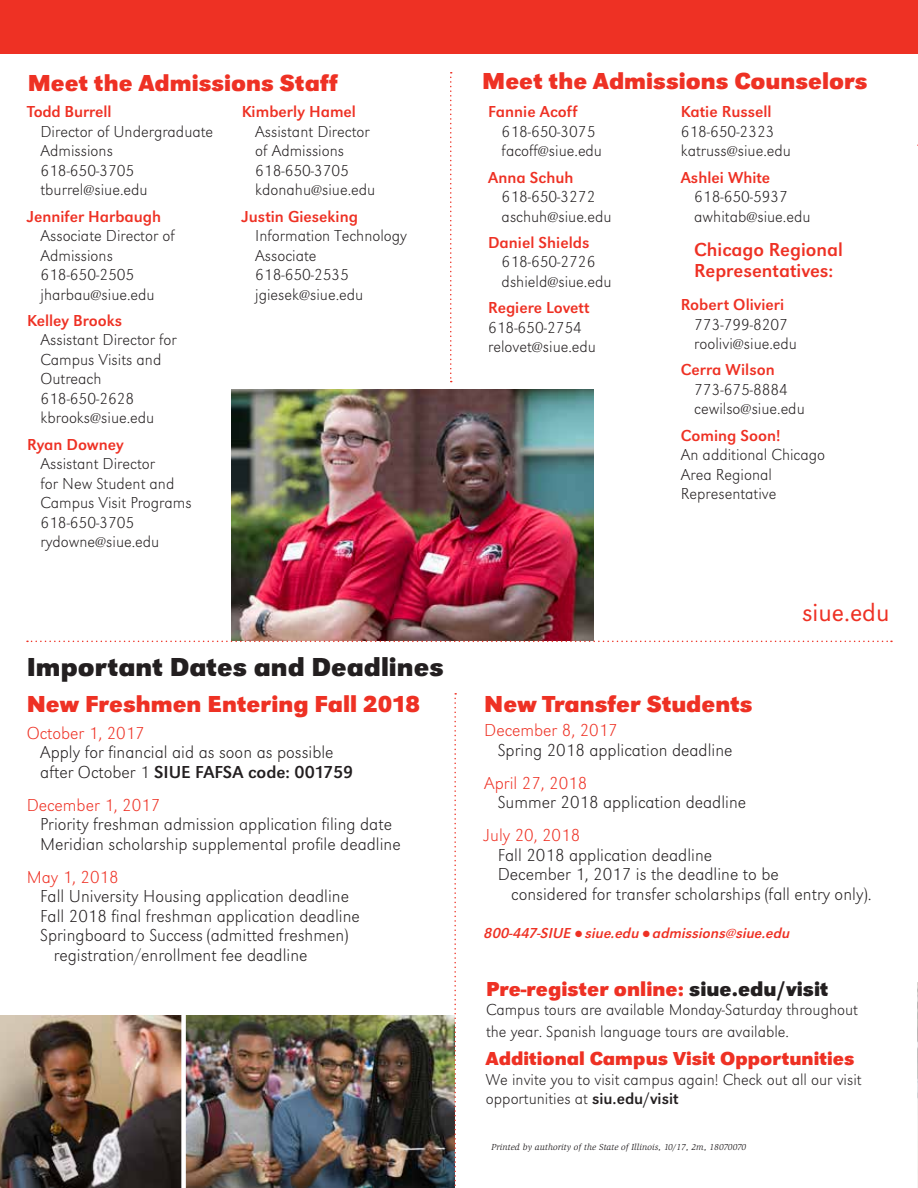
<style>
.page{position:relative;width:918px;height:1188px;background:#fff}
.page>*{position:absolute;margin:0;border:0;box-sizing:border-box;transform-origin:0 0}
.t1{font:700 27px "URW Grotesk T";color:#231f20}
.t2{font:300 25.95px "URW Grotesk T";color:#ee3124}
.t3{font:700 24px "URW Grotesk T";color:#ee3124}
.t4{font:700 21px "URW Grotesk T";color:#ee3124}
.t5{font:700 19.5px "URW Grotesk T";color:#ee3124}
.t6{font:19.5px/21px "URW Grotesk T";color:#ee3124}
.t7{font:18px/19.5px "URW Grotesk T Extr Ligh";color:#231f20}
.t8{font:18px "URW Grotesk T Extr Ligh";color:#ee3124}
.t9{font:16.5px/19.5px "URW Grotesk T Extr Ligh";color:#231f20}
.t10{font:15px "URW Grotesk T Regu Obli";color:#ee3124}
.t11{font:italic 9px "Slimbach";letter-spacing:.01em;color:#231f20}
.s1{font-family:"URW Grotesk T";color:#ee3124}
.s2{color:#ee3124}
.s3{font-family:"URW Grotesk T"}
.s4{color:#231f20}
</style>
<div class="page">
<img style="left:232px;top:389px;width:361px;height:251px">
<img style="left:186px;top:1015px;width:268px;height:173px">
<svg style="left:450px;top:72px;width:2px;height:310px"></svg>
<div style="left:0;top:0;width:918px;height:54px;background:#ee3124"></div>
<svg style="left:27px;top:641px;width:865px;height:1px"></svg>
<svg style="left:454px;top:693px;width:2px;height:495px"></svg>
<img style="left:0;top:1015px;width:181px;height:173px">
<svg style="left:917px;top:982px;width:1px;height:206px"></svg>
<p class="t3" style="left:28px;top:69px;width:312px">Meet the Admissions Staff</p>
<p class="t9" style="left:40px;top:102px;width:174px;text-indent:-13px"><span class="s1">Todd Burrell<br></span>Director of Undergraduate<br>Admissions<br>618-650-3705 tburrel@siue.edu</p>
<p class="t9" style="left:40px;top:206px;width:136px;text-indent:-13px"><span class="s1">Jennifer Harbaugh<br></span>Associate Director of<br>Admissions<br>618-650-2505 jharbau@siue.edu</p>
<p class="t9" style="left:40px;top:311px;width:138px;text-indent:-13px"><span class="s1">Kelley Brooks<br></span>Assistant Director for<br>Campus Visits and<br>Outreach<br>618-650-2628 kbrooks@siue.edu</p>
<p class="t9" style="left:40px;top:434px;width:153px;text-indent:-13px"><span class="s1">Ryan Downey<br></span>Assistant Director<br>for New Student and<br>Campus Visit Programs<br>618-650-3705 rydowne@siue.edu</p>
<p class="t9" style="left:255px;top:102px;width:122px;text-indent:-13px"><span class="s1">Kimberly Hamel<br></span>Assistant Director of Admissions<br>618-650-3705 kdonahu@siue.edu</p>
<p class="t9" style="left:255px;top:207px;width:153px;text-indent:-13px"><span class="s1">Justin Gieseking<br></span>Information Technology<br>Associate<br>618-650-2535 jgiesek@siue.edu</p>
<p class="t1" style="left:27px;top:651px;width:418px">Important Dates and Deadlines</p>
<p class="t3" style="left:27px;top:691px;width:395px">New Freshmen Entering Fall 2018</p>
<p class="t7" style="left:40px;top:723px;width:315px;text-indent:-14px"><span class="s2">October 1, 2017<br></span>Apply for financial aid as soon as possible after October 1 <span class="s3">SIUE FAFSA code: 001759</span></p>
<p class="t7" style="left:40px;top:795px;width:362px;text-indent:-14px"><span class="s2">December 1, 2017<br></span>Priority freshman admission application filing date<br>Meridian scholarship supplemental profile deadline</p>
<p class="t8" style="left:27px;top:867px;width:93px">May 1, 2018</p>
<p class="t7" style="left:40px;top:887px;width:310px">Fall University Housing application deadline</p>
<p class="t7" style="left:40px;top:906px;width:321px">Fall 2018 final freshman application deadline</p>
<p class="t7" style="left:40px;top:926px;width:310px">Springboard to Success (admitted freshmen)</p>
<p class="t7" style="left:54px;top:945px;width:255px">registration/enrollment fee deadline</p>
<p class="t3" style="left:482px;top:67px;width:387px">Meet the Admissions Counselors</p>
<p class="t9" style="left:502px;top:102px;width:102px;text-indent:-13px"><span class="s1">Fannie Acoff<br></span>618-650-3075 facoff@siue.edu</p>
<p class="t9" style="left:502px;top:167px;width:111px;text-indent:-13px"><span class="s1">Anna Schuh<br></span>618-650-3272 aschuh@siue.edu</p>
<p class="t9" style="left:502px;top:233px;width:111px;text-indent:-13px"><span class="s1">Daniel Shields<br></span>618-650-2726 dshield@siue.edu</p>
<p class="t9" style="left:488px;top:298px;width:109px"><span class="s1">Regiere Lovett<br></span>618-650-2754 relovet@siue.edu</p>
<p class="t9" style="left:681px;top:102px;width:112px"><span class="s1">Katie Russell<br></span>618-650-2323 katruss@siue.edu</p>
<p class="t9" style="left:694px;top:167px;width:118px;text-indent:-13px"><span class="s1">Ashlei White<br></span>618-650-5937 awhitab@siue.edu</p>
<p class="t6" style="left:694px;top:239px;width:150px">Chicago Regional<br>Representatives:</p>
<p class="t9" style="left:694px;top:295px;width:104px;text-indent:-13px"><span class="s1">Robert Olivieri<br></span>773-799-8207 roolivi@siue.edu</p>
<p class="t9" style="left:694px;top:360px;width:112px;text-indent:-13px"><span class="s1">Cerra Wilson<br></span>773-675-8884 cewilso@siue.edu</p>
<p class="t9" style="left:681px;top:425px;width:146px"><span class="s1">Coming Soon!<br></span>An additional Chicago<br>Area Regional<br>Representative</p>
<p class="t2" style="left:802px;top:598px;width:89px">siue.edu</p>
<p class="t3" style="left:484px;top:691px;width:270px">New Transfer Students</p>
<p class="t7" style="left:498px;top:721px;width:236px;text-indent:-14px"><span class="s2">December 8, 2017<br></span>Spring 2018 application deadline</p>
<p class="t7" style="left:498px;top:773px;width:250px;text-indent:-14px"><span class="s2">April 27, 2018<br></span>Summer 2018 application deadline</p>
<p class="t8" style="left:484px;top:825px;width:97px">July 20, 2018</p>
<p class="t7" style="left:498px;top:845px;width:216px">Fall 2018 application deadline</p>
<p class="t7" style="left:498px;top:865px;width:282px">December 1, 2017 is the deadline to be</p>
<p class="t7" style="left:511px;top:884px;width:362px">considered for transfer scholarships (fall entry only).</p>
<p class="t10" style="left:484px;top:925px;width:308px">800-447-SIUE ● siue.edu ● admissions@siue.edu</p>
<p class="t4" style="left:486px;top:976px;width:344px">Pre-register online: <span class="s4">siue.edu/visit</span></p>
<p class="t9" style="left:486px;top:999px;width:374px;line-height:21.6px">Campus tours are available Monday-Saturday throughout the year. Spanish language tours are available.</p>
<p class="t5" style="left:486px;top:1047px;width:370px">Additional Campus Visit Opportunities</p>
<p class="t9" style="left:486px;top:1070px;width:377px">We invite you to visit campus again! Check out all our visit opportunities at <span class="s3">siu.edu/visit</span></p>
<p class="t11" style="left:491px;top:1142px;width:256px">Printed by authority of the State of Illinois, 10/17, 2m, 18070070</p>
</div>
